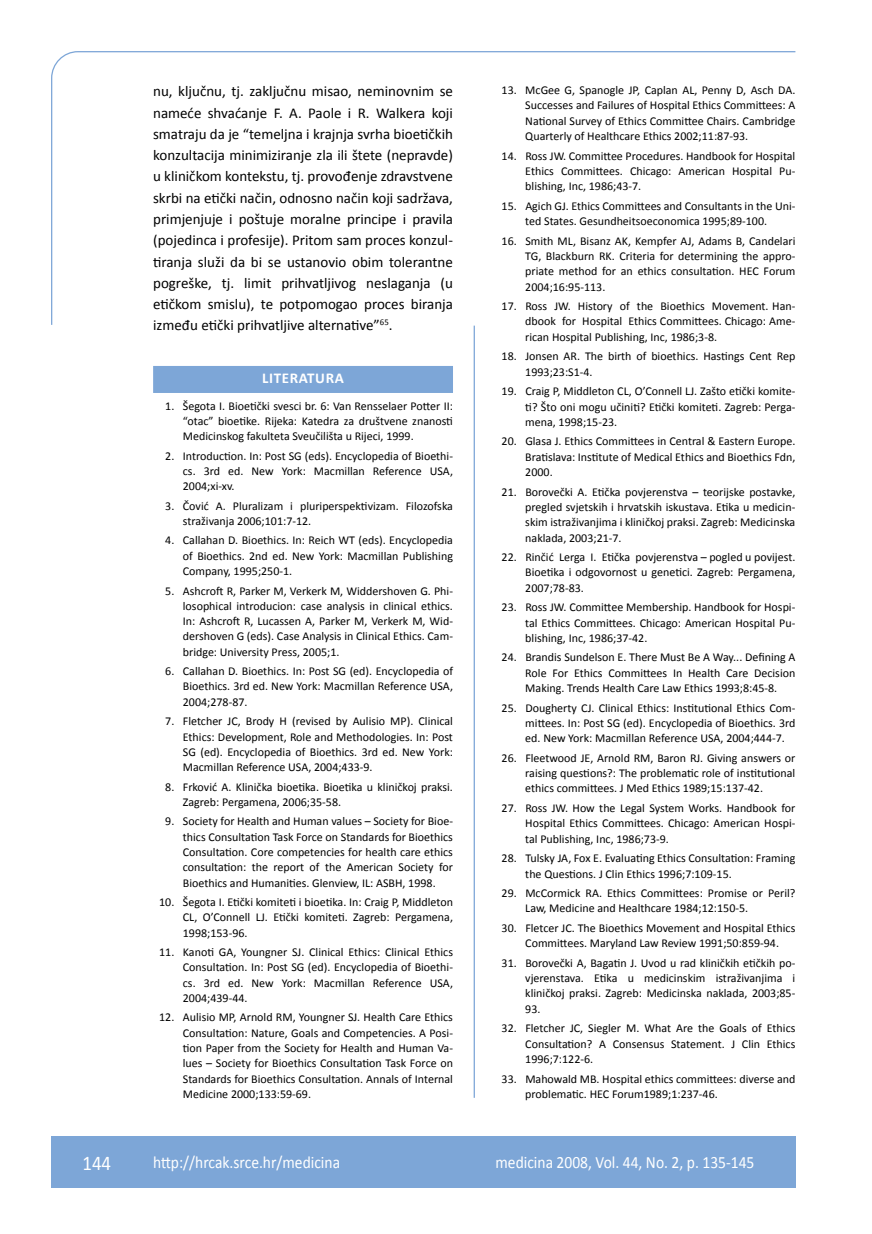
<style>
.page{position:relative;width:872px;height:1234px;background:#fff}
.page>*{position:absolute;margin:0;border:0;box-sizing:border-box;transform-origin:0 0}
.t1{font:21px "Calibri";color:#fff;scale:.9 1}
.t2{font:17.25px "Calibri";color:#fff;scale:.9 1}
.t3{font:15px/21.3px "Calibri";color:#000;text-align:justify}
.t4{font:700 15px "Calibri";letter-spacing:.04em;color:#fff}
.t5{font:12px/15.3px "Calibri";color:#000;text-align:justify}
</style>
<div class="page">
<div style="left:153px;top:366px;width:300px;height:27px;background:#7da6d7"></div>
<svg style="left:51px;top:51px;width:745px;height:274px"></svg>
<hr style="left:473px;top:325px;width:2px;height:772px;background:#7da6d7">
<div style="left:51px;top:1135px;width:744px;height:51px;background:#7da6d7"></div>
<p class="t3" style="left:153px;top:80px;width:301px">nu, ključnu, tj. zaključnu misao, neminovnim se nameće shvaćanje F. A. Paole i R. Walkera koji smatraju da je “temeljna i krajnja svrha bioetičkih konzultacija minimiziranje zla ili štete (nepravde) u kliničkom kontekstu, tj. provođenje zdravstvene skrbi na etički način, odnosno način koji sadržava, primjenjuje i poštuje moralne principe i pravila (pojedinca i profesije). Pritom sam proces konzul&shy;tiranja služi da bi se ustanovio obim tolerantne pogreške, tj. limit prihvatljivog neslaganja (u etičkom smislu), te potpomogao proces biranja između etički prihvatljive alternative”<sup>65</sup>.</p>
<p class="t4" style="left:262px;top:369px;width:83px">LITERATURA</p>
<p class="t5" style="left:183px;top:397px;width:271px;text-indent:-18px">1. Šegota I. Bioetički svesci br. 6: Van Rensselaer Potter II: “otac” bioetike. Rijeka: Katedra za društvene znanosti Medicinskog fakulteta Sveučilišta u Rijeci, 1999.</p>
<p class="t5" style="left:183px;top:447px;width:272px;text-indent:-18px">2. Introduction. In: Post SG (eds). Encyclopedia of Bioethi&shy;cs. 3rd ed. New York: Macmillan Reference USA, 2004;xi-xv.</p>
<p class="t5" style="left:183px;top:497px;width:271px;text-indent:-18px">3. Čović A. Pluralizam i pluriperspektivizam. Filozofska straživanja 2006;101:7-12.</p>
<p class="t5" style="left:183px;top:532px;width:271px;text-indent:-18px">4. Callahan D. Bioethics. In: Reich WT (eds). Encyclopedia of Bioethics. 2nd ed. New York: Macmillan Publishing Company, 1995;250-1.</p>
<p class="t5" style="left:183px;top:582px;width:271px;text-indent:-18px">5. Ashcroft R, Parker M, Verkerk M, Widdershoven G. Phi&shy;losophical introducion: case analysis in clinical ethics.<br>In: Ashcroft R, Lucassen A, Parker M, Verkerk M, Wid&shy;dershoven G (eds). Case Analysis in Clinical Ethics. Cam&shy;bridge: University Press, 2005;1.</p>
<p class="t5" style="left:183px;top:662px;width:271px;text-indent:-18px">6. Callahan D. Bioethics. In: Post SG (ed). Encyclopedia of Bioethics. 3rd ed. New York: Macmillan Reference USA, 2004;278-87.</p>
<p class="t5" style="left:183px;top:713px;width:271px;text-indent:-18px">7. Fletcher JC, Brody H (revised by Aulisio MP). Clinical Ethics: Development, Role and Methodologies. In: Post SG (ed). Encyclopedia of Bioethics. 3rd ed. New York:<br>Macmillan Reference USA, 2004;433-9.</p>
<p class="t5" style="left:183px;top:778px;width:271px;text-indent:-18px">8. Frković A. Klinička bioetika. Bioetika u kliničkoj praksi.<br>Zagreb: Pergamena, 2006;35-58.</p>
<p class="t5" style="left:183px;top:813px;width:272px;text-indent:-18px">9. Society for Health and Human values – Society for Bioe&shy;thics Consultation Task Force on Standards for Bioethics Consultation. Core competencies for health care ethics consultation: the report of the American Society for Bioethics and Humanities. Glenview, IL: ASBH, 1998.</p>
<p class="t5" style="left:183px;top:893px;width:272px;text-indent:-24px">10. Šegota I. Etički komiteti i bioetika. In: Craig P, Middleton CL, O’Connell LJ. Etički komiteti. Zagreb: Pergamena, 1998;153-96.</p>
<p class="t5" style="left:183px;top:943px;width:272px;text-indent:-24px">11. Kanoti GA, Youngner SJ. Clinical Ethics: Clinical Ethics Consultation. In: Post SG (ed). Encyclopedia of Bioethi&shy;cs. 3rd ed. New York: Macmillan Reference USA, 2004;439-44.</p>
<p class="t5" style="left:183px;top:1008px;width:271px;text-indent:-24px">12. Aulisio MP, Arnold RM, Youngner SJ. Health Care Ethics Consultation: Nature, Goals and Competencies. A Posi&shy;tion Paper from the Society for Health and Human Va&shy;lues – Society for Bioethics Consultation Task Force on Standards for Bioethics Consultation. Annals of Internal Medicine 2000;133:59-69.</p>
<p class="t5" style="left:525px;top:82px;width:272px;text-indent:-24px">13. McGee G, Spanogle JP, Caplan AL, Penny D, Asch DA.<br>Successes and Failures of Hospital Ethics Committees: A National Survey of Ethics Committee Chairs. Cambridge Quarterly of Healthcare Ethics 2002;11:87-93.</p>
<p class="t5" style="left:525px;top:147px;width:271px;text-indent:-24px">14. Ross JW. Committee Procedures. Handbook for Hospital Ethics Committees. Chicago: American Hospital Pu&shy;blishing, Inc, 1986;43-7.</p>
<p class="t5" style="left:501px;top:197px;width:295px;text-align:center">15. Agich GJ. Ethics Committees and Consultants in the Uni&shy;ted States. Gesundheitsoeconomica 1995;89-100.</p>
<p class="t5" style="left:525px;top:232px;width:272px;text-indent:-24px">16. Smith ML, Bisanz AK, Kempfer AJ, Adams B, Candelari TG, Blackburn RK. Criteria for determining the appro&shy;priate method for an ethics consultation. HEC Forum 2004;16:95-113.</p>
<p class="t5" style="left:525px;top:298px;width:271px;text-indent:-24px">17. Ross JW. History of the Bioethics Movement. Han&shy;dbook for Hospital Ethics Committees. Chicago: Ame&shy;rican Hospital Publishing, Inc, 1986;3-8.</p>
<p class="t5" style="left:525px;top:348px;width:271px;text-indent:-24px">18. Jonsen AR. The birth of bioethics. Hastings Cent Rep<br>1993;23:S1-4.</p>
<p class="t5" style="left:525px;top:383px;width:271px;text-indent:-24px">19. Craig P, Middleton CL, O’Connell LJ. Zašto etički komite&shy;ti? Što oni mogu učiniti? Etički komiteti. Zagreb: Perga&shy;mena, 1998;15-23.</p>
<p class="t5" style="left:525px;top:433px;width:271px;text-indent:-24px">20. Glasa J. Ethics Committees in Central &amp; Eastern Europe.<br>Bratislava: Institute of Medical Ethics and Bioethics Fdn, 2000.</p>
<p class="t5" style="left:525px;top:483px;width:271px;text-indent:-24px">21. Borovečki A. Etička povjerenstva – teorijske postavke, pregled svjetskih i hrvatskih iskustava. Etika u medicin&shy;skim istraživanjima i kliničkoj praksi. Zagreb: Medicinska naklada, 2003;21-7.</p>
<p class="t5" style="left:525px;top:548px;width:271px;text-indent:-24px">22. Rinčić Lerga I. Etička povjerenstva – pogled u povijest.<br>Bioetika i odgovornost u genetici. Zagreb: Pergamena, 2007;78-83.</p>
<p class="t5" style="left:525px;top:599px;width:271px;text-indent:-24px">23. Ross JW. Committee Membership. Handbook for Hospi&shy;tal Ethics Committees. Chicago: American Hospital Pu&shy;blishing, Inc, 1986;37-42.</p>
<p class="t5" style="left:525px;top:649px;width:272px;text-indent:-24px">24. Brandis Sundelson E. There Must Be A Way... Defining A Role For Ethics Committees In Health Care Decision Making. Trends Health Care Law Ethics 1993;8:45-8.</p>
<p class="t5" style="left:525px;top:699px;width:271px;text-indent:-24px">25. Dougherty CJ. Clinical Ethics: Institutional Ethics Com&shy;mittees. In: Post SG (ed). Encyclopedia of Bioethics. 3rd ed. New York: Macmillan Reference USA, 2004;444-7.</p>
<p class="t5" style="left:525px;top:749px;width:271px;text-indent:-24px">26. Fleetwood JE, Arnold RM, Baron RJ. Giving answers or raising questions?: The problematic role of institutional ethics committees. J Med Ethics 1989;15:137-42.</p>
<p class="t5" style="left:525px;top:799px;width:271px;text-indent:-24px">27. Ross JW. How the Legal System Works. Handbook for Hospital Ethics Committees. Chicago: American Hospi&shy;tal Publishing, Inc, 1986;73-9.</p>
<p class="t5" style="left:525px;top:849px;width:272px;text-indent:-24px">28. Tulsky JA, Fox E. Evaluating Ethics Consultation: Framing the Questions. J Clin Ethics 1996;7:109-15.</p>
<p class="t5" style="left:525px;top:884px;width:271px;text-indent:-24px">29. McCormick RA. Ethics Committees: Promise or Peril?<br>Law, Medicine and Healthcare 1984;12:150-5.</p>
<p class="t5" style="left:525px;top:919px;width:271px;text-indent:-24px">30. Fletcer JC. The Bioethics Movement and Hospital Ethics<br>Committees. Maryland Law Review 1991;50:859-94.</p>
<p class="t5" style="left:525px;top:954px;width:271px;text-indent:-24px">31. Borovečki A, Bagatin J. Uvod u rad kliničkih etičkih po&shy;vjerenstava. Etika u medicinskim istraživanjima i kliničkoj praksi. Zagreb: Medicinska naklada, 2003;85- 93.</p>
<p class="t5" style="left:525px;top:1019px;width:272px;text-indent:-24px">32. Fletcher JC, Siegler M. What Are the Goals of Ethics Consultation? A Consensus Statement. J Clin Ethics 1996;7:122-6.</p>
<p class="t5" style="left:525px;top:1070px;width:271px;text-indent:-24px">33. Mahowald MB. Hospital ethics committees: diverse and problematic. HEC Forum1989;1:237-46.</p>
<h1 class="t1" style="left:82px;top:1149px;width:33px">144</h1>
<h2 class="t2" style="left:153px;top:1150px;width:209px">http://hrcak.srce.hr/medicina</h2>
<h2 class="t2" style="left:495px;top:1151px;width:289px">medicina 2008, Vol. 44, No. 2, p. 135-145</h2>
</div>
